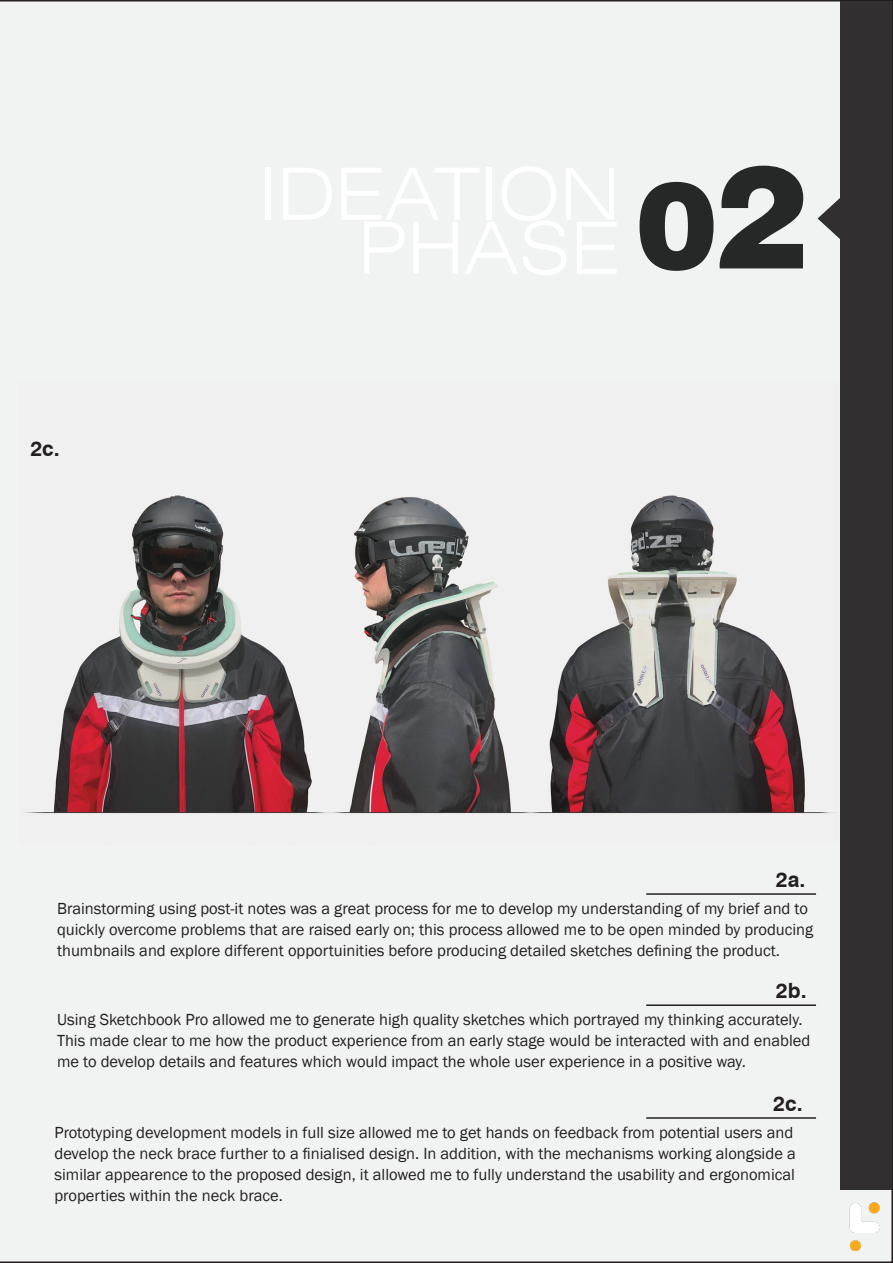
<style>
.page{position:relative;width:893px;height:1263px;background:#f1f3f3}
.page>*{position:absolute;margin:0;border:0;box-sizing:border-box;transform-origin:0 0}
.t1{font:900 120px "Swiss 721 BT";color:#262727}
.t2{font:700 21px "Swiss 721 BT";color:#231f20}
.t3{font:16.5px/21.3px "Franklin Gothic";color:#231f20}
.s1{font-size:142.5px}
</style>
<div class="page">
<hr style="left:646px;top:893px;width:170px;height:2px;background:#231f20">
<hr style="left:646px;top:1004px;width:170px;height:2px;background:#231f20">
<hr style="left:646px;top:1117px;width:170px;height:2px;background:#231f20">
<img style="left:850px;top:1202px;width:35px;height:48px">
<div style="left:840px;top:90px;width:51px;height:1100px;background:#312f30"></div>
<svg style="left:818px;top:197px;width:22px;height:45px"></svg>
<div style="left:840px;top:2px;width:51px;height:92px;background:#312f30"></div>
<img style="left:20px;top:381px;width:819px;height:463px">
<p class="t2" style="left:30px;top:435px;width:31px">2c.</p>
<h1 class="t1" style="left:637px;top:153px;width:174px">0<span class="s1">2</span></h1>
<p class="t2" style="left:776px;top:866px;width:31px">2a.</p>
<p class="t3" style="left:57px;top:898px;width:758px">Brainstorming using post-it notes was a great process for me to develop my understanding of my brief and to quickly overcome problems that are raised early on; this process allowed me to be open minded by producing thumbnails and explore different opportuinities before producing detailed sketches defining the product.</p>
<p class="t2" style="left:776px;top:977px;width:32px">2b.</p>
<p class="t3" style="left:57px;top:1009px;width:747px">Using Sketchbook Pro allowed me to generate high quality sketches which portrayed my thinking accurately.</p>
<p class="t3" style="left:57px;top:1030px;width:755px">This made clear to me how the product experience from an early stage would be interacted with and enabled</p>
<p class="t3" style="left:57px;top:1051px;width:690px">me to develop details and features which would impact the whole user experience in a positive way.</p>
<p class="t2" style="left:773px;top:1090px;width:31px">2c.</p>
<p class="t3" style="left:54px;top:1122px;width:743px">Prototyping development models in full size allowed me to get hands on feedback from potential users and develop the neck brace further to a finialised design. In addition, with the mechanisms working alongside a similar appearence to the proposed design, it allowed me to fully understand the usability and ergonomical</p>
<p class="t3" style="left:54px;top:1185px;width:230px">properties within the neck brace.</p>
</div>
